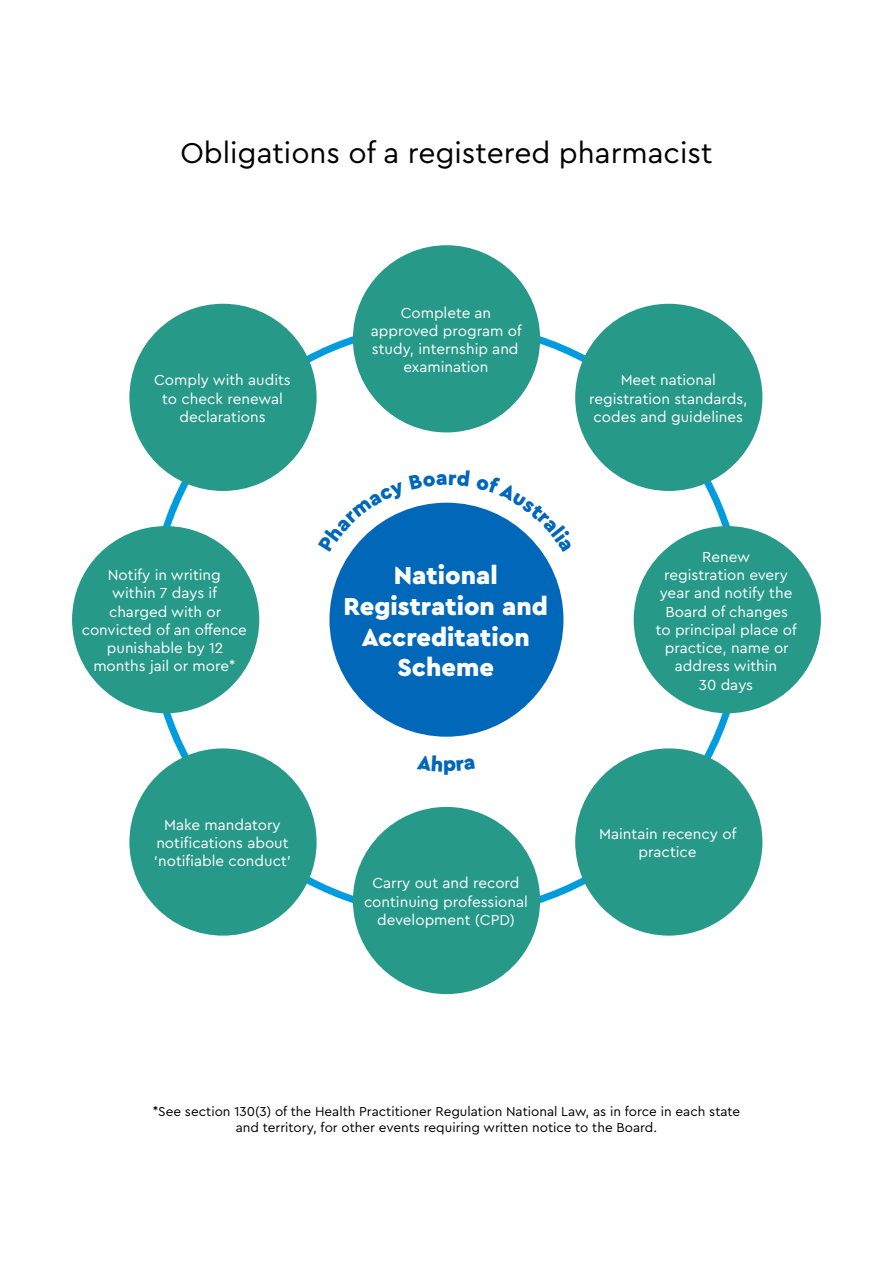
<style>
.page{position:relative;width:893px;height:1263px;background:#fff}
.page>*{position:absolute;margin:0;border:0;box-sizing:border-box;transform-origin:0 0}
.t1{font:30px "Cera Pro";color:#000}
.t2{font:900 25.8px/30.9px "Cera Pro";color:#fff;text-align:center}
.t3{font:15.15px/18.3px "Cera Pro";color:#fff;text-align:center}
.t4{font:13.5px/16.2px "Cera Pro";color:#000;text-align:center}
</style>
<div class="page">
<div style="left:353px;top:245px;width:187px;height:187px;background:#279989;border-radius:50%"></div>
<div style="left:353px;top:807px;width:187px;height:187px;background:#279989;border-radius:50%"></div>
<div style="left:634px;top:526px;width:187px;height:187px;background:#279989;border-radius:50%"></div>
<div style="left:72px;top:526px;width:187px;height:187px;background:#279989;border-radius:50%"></div>
<div style="left:129px;top:748px;width:188px;height:188px;background:#279989;border-radius:50%"></div>
<div style="left:575px;top:748px;width:187px;height:188px;background:#279989;border-radius:50%"></div>
<div style="left:575px;top:304px;width:187px;height:187px;background:#279989;border-radius:50%"></div>
<div style="left:129px;top:304px;width:188px;height:187px;background:#279989;border-radius:50%"></div>
<div style="left:329px;top:503px;width:234px;height:234px;background:#0067b9;border-radius:50%"></div>
<svg style="left:351px;top:502px;width:119px;height:50px"></svg>
<svg style="left:476px;top:506px;width:66px;height:46px"></svg>
<h1 class="t1" style="left:180px;top:133px;width:534px">Obligations of a registered pharmacist</h1>
<p class="t3" style="left:154px;top:370px;width:138px">Comply with audits to check renewal declarations</p>
<p class="t3" style="left:82px;top:565px;width:167px">Notify in writing<br>within 7 days if charged with or convicted of an offence punishable by 12 months jail or more*</p>
<p class="t3" style="left:371px;top:303px;width:152px">Complete an approved program of study, internship and examination</p>
<p class="t3" style="left:589px;top:370px;width:160px">Meet national registration standards, codes and guidelines</p>
<h2 class="t2" style="left:343px;top:559px;width:206px">National<br>Registration and<br>Accreditation<br>Scheme</h2>
<p class="t3" style="left:656px;top:547px;width:142px">Renew<br>registration every year and notify the<br>Board of changes to principal place of practice, name or address within<br>30 days</p>
<p class="t3" style="left:154px;top:815px;width:139px">Make mandatory notifications about ‘notifiable conduct’</p>
<p class="t3" style="left:599px;top:824px;width:139px">Maintain recency of practice</p>
<p class="t3" style="left:364px;top:873px;width:165px">Carry out and record continuing professional development (CPD)</p>
<p class="t4" style="left:153px;top:1103px;width:589px">*See section 130(3) of the Health Practitioner Regulation National Law, as in force in each state and territory, for other events requiring written notice to the Board.</p>
</div>
